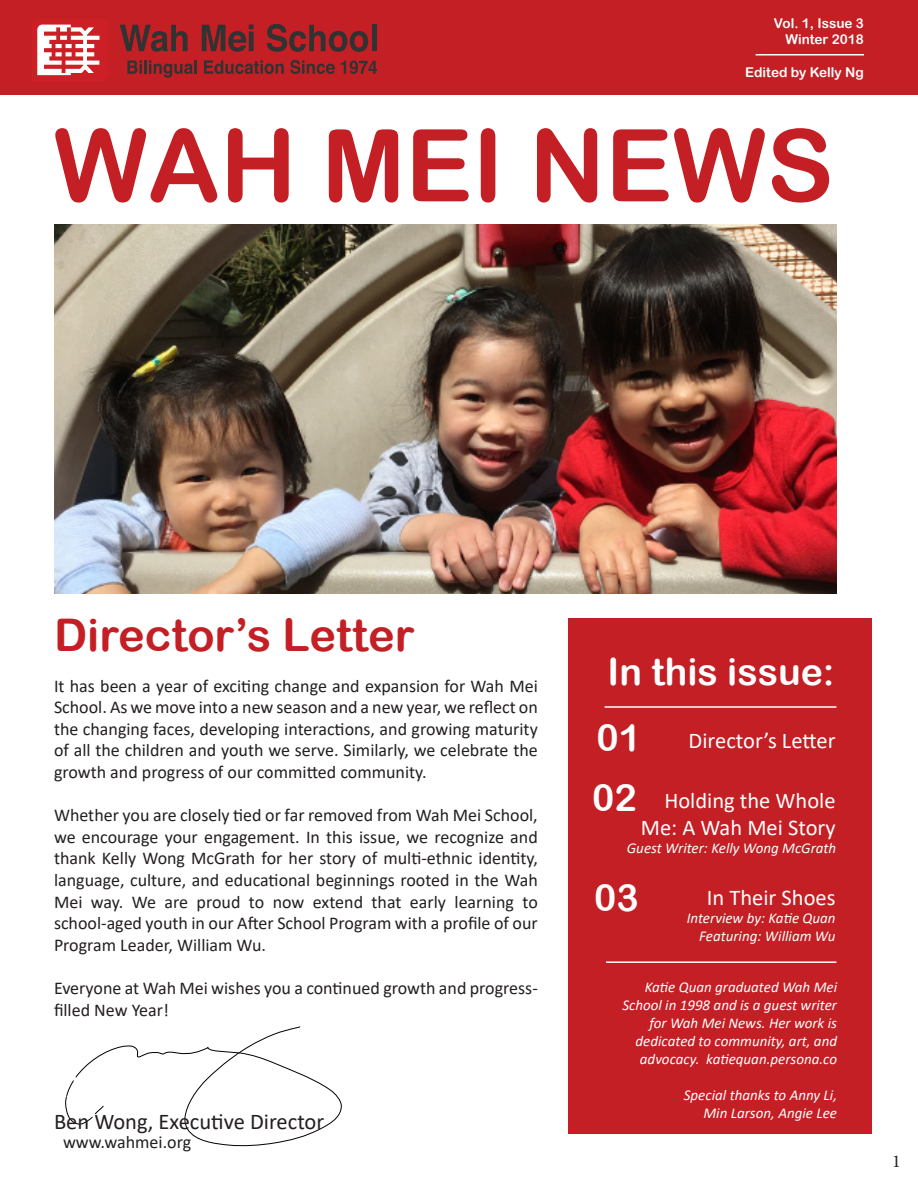
<style>
.page{position:relative;width:918px;height:1188px;background:#fff}
.page>*{position:absolute;margin:0;border:0;box-sizing:border-box;transform-origin:0 0}
.t1{font:100.5px "Arial Rounded MT Bold";color:#c31f24}
.t2{font:45px "Arial Rounded MT Bold";color:#c31f24}
.t3{font:37.5px "Arial Rounded MT Bold";color:#fff}
.t4{font:22.5px/27px "Calibri";color:#fff;text-align:right}
.t5{font:22.5px "Calibri";color:#231f20}
.t6{font:18px/21.6px "Calibri";color:#231f20;text-align:justify}
.t7{font:18px "Minion Pro";color:#231f20}
.t8{font:italic 15px/18px "Calibri";color:#fff;text-align:right}
.t9{font:13.5px "Arial Rounded MT Bold";color:#fff}
</style>
<div class="page">
<svg style="left:65px;top:1026px;width:277px;height:121px"></svg>
<div style="left:0;top:0;width:918px;height:94px;background:#c31f24"></div>
<img style="left:54px;top:224px;width:783px;height:370px">
<div style="left:568px;top:619px;width:304px;height:515px;background:#c31f24"></div>
<hr style="left:605px;top:706px;width:231px;height:2px;background:#fff">
<svg style="left:120px;top:25px;width:68px;height:27px"></svg>
<svg style="left:202px;top:25px;width:52px;height:27px"></svg>
<svg style="left:267px;top:24px;width:101px;height:28px"></svg>
<hr style="left:372px;top:25px;width:4px;height:26px;background:#313232">
<svg style="left:127px;top:60px;width:15px;height:14px"></svg>
<hr style="left:144px;top:60px;width:3px;height:14px;background:#313232">
<svg style="left:149px;top:60px;width:44px;height:18px"></svg>
<hr style="left:194px;top:60px;width:3px;height:14px;background:#313232">
<svg style="left:204px;top:60px;width:80px;height:14px"></svg>
<svg style="left:290px;top:60px;width:45px;height:14px"></svg>
<svg style="left:341px;top:61px;width:36px;height:13px"></svg>
<svg style="left:37px;top:24px;width:63px;height:52px"></svg>
<hr style="left:756px;top:54px;width:108px;height:2px;background:#fff">
<hr style="left:606px;top:961px;width:230px;height:2px;background:#fff">
<p class="t9" style="left:774px;top:15px;width:92px">Vol. 1, Issue 3</p>
<p class="t9" style="left:785px;top:32px;width:80px">Winter 2018</p>
<p class="t9" style="left:745px;top:64px;width:120px">Edited by Kelly Ng</p>
<p class="t1" style="left:54px;top:106px;width:782px">WAH MEI NEWS</p>
<p class="t2" style="left:54px;top:609px;width:362px">Director’s Letter</p>
<p class="t6" style="left:54px;top:674px;width:485px">It has been a year of exciting change and expansion for Wah Mei School. As we move into a new season and a new year, we reflect on the changing faces, developing interactions, and growing maturity of all the children and youth we serve. Similarly, we celebrate the growth and progress of our committed community.</p>
<p class="t6" style="left:54px;top:804px;width:485px">Whether you are closely tied or far removed from Wah Mei School, we encourage your engagement. In this issue, we recognize and thank Kelly Wong McGrath for her story of multi-ethnic identity, language, culture, and educational beginnings rooted in the Wah Mei way. We are proud to now extend that early learning to school-aged youth in our After School Program with a profile of our Program Leader, William Wu.</p>
<p class="t6" style="left:54px;top:977px;width:485px">Everyone at Wah Mei wishes you a continued growth and progress&shy;filled New Year!</p>
<p class="t5" style="left:54px;top:1106px;width:272px">Ben Wong, Executive Director</p>
<p class="t6" style="left:63px;top:1130px;width:130px">www.wahmei.org</p>
<p class="t3" style="left:608px;top:649px;width:229px">In this issue:</p>
<p class="t3" style="left:596px;top:716px;width:46px">01</p>
<p class="t3" style="left:592px;top:776px;width:46px">02</p>
<p class="t4" style="left:689px;top:726px;width:149px">Director’s Letter</p>
<p class="t4" style="left:641px;top:787px;width:196px">Holding the Whole<br>Me: A Wah Mei Story</p>
<p class="t8" style="left:627px;top:839px;width:211px">Guest Writer: Kelly Wong McGrath</p>
<p class="t3" style="left:594px;top:876px;width:46px">03</p>
<p class="t4" style="left:707px;top:883px;width:130px">In Their Shoes</p>
<p class="t8" style="left:687px;top:908px;width:150px">Interview by: Katie Quan</p>
<p class="t8" style="left:699px;top:926px;width:138px">Featuring: William Wu</p>
<p class="t8" style="left:622px;top:977px;width:216px">Katie Quan graduated Wah Mei<br>School in 1998 and is a guest writer for Wah Mei News. Her work is dedicated to community, art, and advocacy. katiequan.persona.co</p>
<p class="t8" style="left:684px;top:1085px;width:155px">Special thanks to Anny Li,</p>
<p class="t8" style="left:703px;top:1103px;width:135px">Min Larson, Angie Lee</p>
<p class="t7" style="left:892px;top:1149px;width:10px">1</p>
</div>
